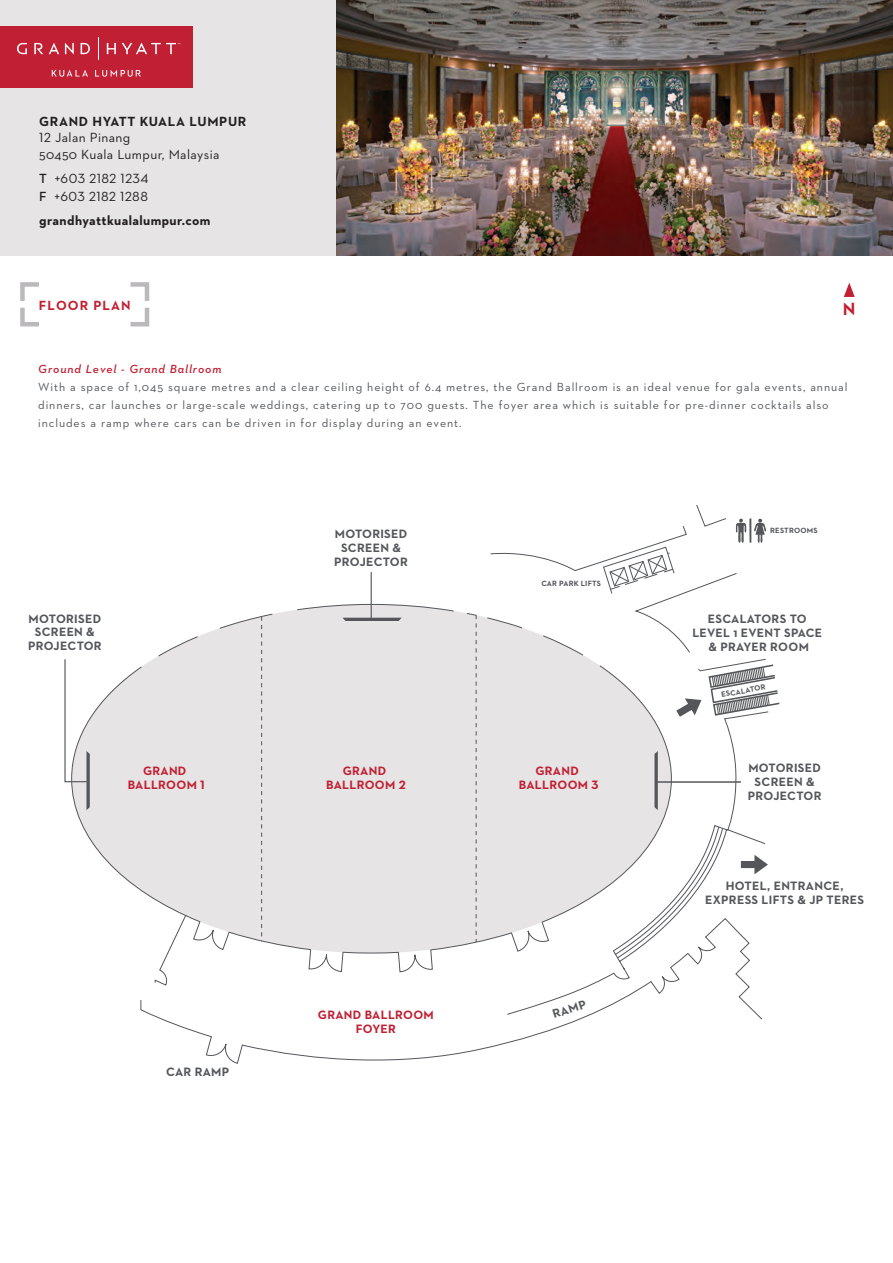
<style>
.page{position:relative;width:893px;height:1263px;background:#fff}
.page>*{position:absolute;margin:0;border:0;box-sizing:border-box;transform-origin:0 0}
.t1{font:700 18px "Neutraface 2 Text";color:#c21f32}
.t2{font:13.5px/16.5px "Neutraface 2 Text";letter-spacing:.03em;color:#231f20}
.t3{font:700 13.5px "Neutraface 2 Text";letter-spacing:.05em;color:#231f20}
.chart_head{font:700 13.5px "Neutraface 2 Text";letter-spacing:.075em;color:#c21f32}
.t4{font:700 12.3px/14px "Neutraface 2 Text";letter-spacing:.025em;color:#54565a;text-align:center}
.t5{font:700 12.3px/14px "Neutraface 2 Text";letter-spacing:.025em;color:#c11f33;text-align:center}
.chart_head-2{font:12px/18px "Neutraface 2 Text";letter-spacing:.075em;color:#54565a}
.chart_head-3{font:italic 600 12px "Neutraface 2 Text";letter-spacing:.075em;color:#c21f32}
.t6{font:700 7.65px "Neutraface 2 Text";letter-spacing:.025em;color:#54565a}
.s1{font-weight:600}
</style>
<div class="page">
<div style="left:0;top:0;width:893px;height:256px;background:#e7e4e5"></div>
<div style="left:0;top:26px;width:193px;height:62px;background:#c11f33"></div>
<svg style="left:52px;top:70px;width:36px;height:7px"></svg>
<svg style="left:95px;top:70px;width:46px;height:7px"></svg>
<svg style="left:98px;top:37px;width:1px;height:23px"></svg>
<svg style="left:17px;top:43px;width:73px;height:12px"></svg>
<svg style="left:107px;top:43px;width:9px;height:11px"></svg>
<svg style="left:122px;top:43px;width:58px;height:11px"></svg>
<img style="left:337px;top:0;width:556px;height:256px">
<svg style="left:20px;top:282px;width:19px;height:45px"></svg>
<svg style="left:130px;top:282px;width:20px;height:45px"></svg>
<svg style="left:76px;top:604px;width:690px;height:460px"></svg>
<hr style="left:656px;top:781px;width:85px;height:2px;background:#54565a">
<hr style="left:371px;top:572px;width:1px;height:47px;background:#54565a">
<svg style="left:64px;top:658px;width:26px;height:152px"></svg>
<svg style="left:654px;top:751px;width:4px;height:59px"></svg>
<svg style="left:342px;top:618px;width:60px;height:3px"></svg>
<svg style="left:490px;top:505px;width:277px;height:148px"></svg>
<svg style="left:676px;top:698px;width:25px;height:19px"></svg>
<svg style="left:741px;top:855px;width:27px;height:19px"></svg>
<svg style="left:708px;top:663px;width:72px;height:54px"></svg>
<svg style="left:844px;top:283px;width:11px;height:14px"></svg>
<p class="t3" style="left:39px;top:112px;width:209px">GRAND HYATT KUALA LUMPUR</p>
<p class="t2" style="left:39px;top:129px;width:182px">12 Jalan Pinang<br>50450 Kuala Lumpur, Malaysia</p>
<p class="t2" style="left:39px;top:169px;width:111px;line-height:18px"><span class="s1">T</span> +603 2182 1234<br><span class="s1">F</span> +603 2182 1288</p>
<p class="t3" style="left:39px;top:211px;width:173px">grandhyattkualalumpur.com</p>
<p class="chart_head" style="left:39px;top:297px;width:93px">FLOOR PLAN</p>
<p class="t1" style="left:843px;top:298px;width:14px">N</p>
<p class="chart_head-3" style="left:38px;top:361px;width:185px">Ground Level - Grand Ballroom</p>
<p class="chart_head-2" style="left:38px;top:378px;width:811px">With a space of 1,045 square metres and a clear ceiling height of 6.4 metres, the Grand Ballroom is an ideal venue for gala events, annual dinners, car launches or large-scale weddings, catering up to 700 guests. The foyer area which is suitable for pre-dinner cocktails also includes a ramp where cars can be driven in for display during an event.</p>
<p class="t4" style="left:28px;top:611px;width:75px">MOTORISED<br>SCREEN &amp;<br>PROJECTOR</p>
<p class="t4" style="left:334px;top:527px;width:75px">MOTORISED<br>SCREEN &amp;<br>PROJECTOR</p>
<p class="t5" style="left:128px;top:764px;width:79px">GRAND<br>BALLROOM 1</p>
<p class="t5" style="left:326px;top:764px;width:81px">GRAND<br>BALLROOM 2</p>
<p class="t4" style="left:166px;top:1065px;width:64px">CAR RAMP</p>
<p class="t5" style="left:318px;top:1008px;width:117px">GRAND BALLROOM<br>FOYER</p>
<p class="t6" style="left:541px;top:579px;width:61px">CAR PARK LIFTS</p>
<p class="t5" style="left:519px;top:764px;width:81px">GRAND<br>BALLROOM 3</p>
<p class="t4" style="left:551px;top:1007px;width:36px;rotate:-18deg">RAMP</p>
<p class="t6" style="left:770px;top:525px;width:49px">RESTROOMS</p>
<p class="t4" style="left:692px;top:612px;width:131px">ESCALATORS TO<br>LEVEL 1 EVENT SPACE &amp; PRAYER ROOM</p>
<p class="t6" style="left:720px;top:690px;width:46px;rotate:-10deg">ESCALATOR</p>
<p class="t4" style="left:748px;top:761px;width:75px">MOTORISED<br>SCREEN &amp;<br>PROJECTOR</p>
<p class="t4" style="left:705px;top:879px;width:161px">HOTEL, ENTRANCE,<br>EXPRESS LIFTS &amp; JP TERES</p>
</div>
